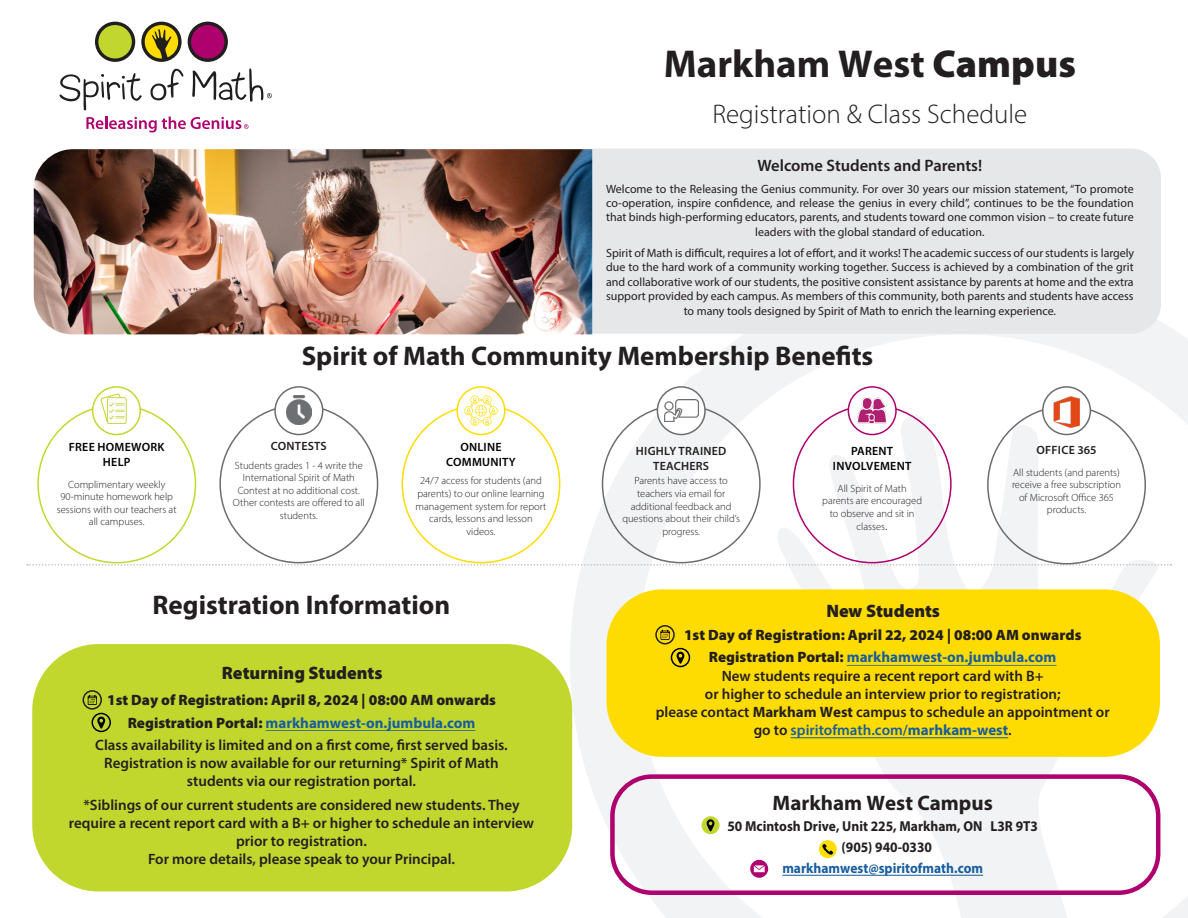
<style>
.page{position:relative;width:1188px;height:918px;background:#fff}
.page>*{position:absolute;margin:0;border:0;box-sizing:border-box;transform-origin:0 0}
.Bullets{font:700 39px "Myriad Pro";color:#231f20}
.Bullets-2{font:700 27px "Myriad Pro";color:#231f20}
.Bullets-3{font:300 27px "Myriad Pro";color:#231f20}
.Bullets-4{font:700 21px "Myriad Pro";color:#231f20}
.Bullets-5{font:900 18px "Myriad Pro";color:#231f20}
.Bullets-6{font:600 16.5px "Myriad Pro";color:#231f20}
.Bullets-7{font:600 15px/18px "Myriad Pro";color:#231f20;text-align:center}
.Bullets-8{font:900 15px/22.4px "Myriad Pro";color:#231f20;text-align:center}
.Bullets-9{font:700 14.4px/20.9px "Myriad Pro";color:#231f20;text-align:center;scale:.93 1}
.Bullets-10{font:12px/14.4px "Myriad Pro";color:#231f20;text-align:center}
.Bullets-11{font:600 12px/14.4px "Myriad Pro";letter-spacing:.02em;color:#000;text-align:center}
.Bullets-12{font:600 12px/14.4px "Myriad Pro";letter-spacing:.02em;color:#231f20;text-align:center}
.Bullets-13{font:300 10.5px/12.6px "Myriad Pro";color:#231f20;text-align:center}
.s1{font-weight:900}
.s2{font-family:"Calibri";font-weight:400}
.s3{font-weight:700;color:#175d9e}
.s4{font-weight:600}
.s5{font-weight:700}
.s6{color:#175d9e}
</style>
<div class="page">
<svg style="left:570px;top:320px;width:618px;height:598px"></svg>
<div style="left:567px;top:148px;width:594px;height:186px;background:#e6e7e9;border-radius:30px"></div>
<img style="left:34px;top:149px;width:558px;height:185px">
<div style="left:610px;top:774px;width:550px;height:121px;border:4px solid #af016e;border-radius:40px"></div>
<div style="left:702px;top:816px;width:18px;height:18px;background:#c1d72f;border-radius:50%"></div>
<svg style="left:707px;top:819px;width:7px;height:13px"></svg>
<svg style="left:750px;top:860px;width:18px;height:18px"></svg>
<svg style="left:754px;top:865px;width:11px;height:7px"></svg>
<svg style="left:819px;top:840px;width:18px;height:18px"></svg>
<svg style="left:821px;top:844px;width:12px;height:13px"></svg>
<div style="left:32px;top:644px;width:540px;height:247px;background:#c1d72e;border-radius:66px"></div>
<svg style="left:83px;top:691px;width:18px;height:18px"></svg>
<div style="left:83px;top:690px;width:19px;height:20px;border:2px solid #231f20;border-radius:50%"></div>
<svg style="left:88px;top:695px;width:9px;height:10px"></svg>
<div style="left:92px;top:713px;width:19px;height:19px;border:2px solid #000;border-radius:50%"></div>
<svg style="left:97px;top:717px;width:8px;height:12px"></svg>
<div style="left:607px;top:589px;width:553px;height:168px;background:#ffdc01;border-radius:56px"></div>
<svg style="left:671px;top:649px;width:18px;height:18px"></svg>
<div style="left:671px;top:648px;width:19px;height:19px;border:2px solid #000;border-radius:50%"></div>
<svg style="left:677px;top:652px;width:7px;height:12px"></svg>
<svg style="left:656px;top:626px;width:18px;height:18px"></svg>
<div style="left:655px;top:625px;width:20px;height:19px;border:2px solid #231f20;border-radius:50%"></div>
<svg style="left:661px;top:630px;width:9px;height:10px"></svg>
<div style="left:679px;top:356px;width:24px;height:18px;background:#fff;border-radius:9px"></div>
<div style="left:856px;top:355px;width:26px;height:25px;background:#fff;border-radius:13px"></div>
<svg style="left:27px;top:564px;width:1144px;height:2px"></svg>
<svg style="left:1043px;top:387px;width:47px;height:48px"></svg>
<div style="left:1042px;top:386px;width:49px;height:49px;border:2px solid #6c6d70;border-radius:50%"></div>
<img style="left:1050px;top:393px;width:33px;height:37px">
<svg style="left:457px;top:387px;width:48px;height:48px"></svg>
<div style="left:456px;top:386px;width:50px;height:49px;border:2px solid #fd0;border-radius:50%"></div>
<div style="left:274px;top:386px;width:49px;height:49px;border:2px solid #6c6d70;border-radius:50%"></div>
<div style="left:92px;top:386px;width:49px;height:49px;border:2px solid #c1d82f;border-radius:50%"></div>
<div style="left:848px;top:387px;width:48px;height:48px;background:#fff;border-radius:50%"></div>
<div style="left:848px;top:386px;width:49px;height:49px;border:2px solid #af006e;border-radius:50%"></div>
<div style="left:657px;top:387px;width:48px;height:48px;background:#fff;border-radius:50%"></div>
<div style="left:657px;top:386px;width:49px;height:49px;border:2px solid #6c6d70;border-radius:50%"></div>
<svg style="left:464px;top:396px;width:34px;height:30px"></svg>
<svg style="left:101px;top:394px;width:26px;height:30px"></svg>
<img style="left:857px;top:398px;width:30px;height:25px">
<img style="left:664px;top:399px;width:34px;height:22px">
<img style="left:287px;top:396px;width:24px;height:28px">
<svg style="left:150px;top:68px;width:34px;height:33px"></svg>
<svg style="left:59px;top:73px;width:83px;height:37px"></svg>
<svg style="left:192px;top:68px;width:80px;height:34px"></svg>
<svg style="left:95px;top:22px;width:40px;height:40px"></svg>
<svg style="left:188px;top:22px;width:40px;height:40px"></svg>
<svg style="left:141px;top:22px;width:41px;height:40px"></svg>
<svg style="left:86px;top:117px;width:163px;height:15px"></svg>
<hr style="left:266px;top:730px;width:209px;height:1px;background:#175d9e">
<hr style="left:847px;top:664px;width:210px;height:2px;background:#175d9e">
<hr style="left:791px;top:737px;width:217px;height:1px;background:#175d9e">
<hr style="left:782px;top:875px;width:201px;height:1px;background:#175d9e">
<p class="Bullets" style="left:664px;top:39px;width:414px">Markham West <span class="s1">Campus</span></p>
<p class="Bullets-3" style="left:712px;top:98px;width:316px">Registration &amp; Class Schedule</p>
<p class="Bullets-6" style="left:758px;top:155px;width:226px">Welcome Students and Parents!</p>
<p class="Bullets-10" style="left:606px;top:181px;width:529px">Welcome to the Releasing the Genius community. For over 30 years our mission statement, “To promote co-operation, inspire confidence, and release the genius in every child”, continues to be the foundation that binds high-performing educators, parents, and students toward one common vision – to create future leaders with the global standard of education.</p>
<p class="Bullets-10" style="left:606px;top:246px;width:530px">Spirit of Math is difficult, requires a lot of effort, and it works! The academic success of our students is largely due to the hard work of a community working together. Success is achieved by a combination of the grit and collaborative work of our students, the positive consistent assistance by parents at home and the extra support provided by each campus. As members of this community, both parents and students have access to many tools designed by Spirit of Math to enrich the learning experience.</p>
<p class="Bullets-11" style="left:69px;top:440px;width:97px">FREE HOMEWORK<br>HELP</p>
<p class="Bullets-13" style="left:57px;top:478px;width:121px">Complimentary weekly<br>90-minute homework help sessions with our teachers at all campuses.</p>
<p class="Bullets-2" style="left:302px;top:339px;width:573px">Spirit of Math Community Membership Benefits</p>
<p class="Bullets-12" style="left:271px;top:438px;width:58px">CONTESTS</p>
<p class="Bullets-13" style="left:233px;top:459px;width:133px">Students grades 1 - 4 write the<br>International Spirit of Math<br>Contest at no additional cost.<br>Other contests are offered to all students.</p>
<p class="Bullets-11" style="left:460px;top:440px;width:43px">ONLINE</p>
<p class="Bullets-11" style="left:446px;top:454px;width:71px">COMMUNITY</p>
<p class="Bullets-13" style="left:416px;top:474px;width:132px">24/7 access for students (and parents) to our online learning management system for report cards, lessons and lesson videos.</p>
<p class="Bullets-12" style="left:1037px;top:442px;width:62px">OFFICE 365</p>
<p class="Bullets-12" style="left:636px;top:444px;width:92px">HIGHLY TRAINED<br>TEACHERS</p>
<p class="Bullets-13" style="left:622px;top:474px;width:119px">Parents have access to teachers via email for additional feedback and questions about their child’s progress.</p>
<p class="Bullets-13" style="left:1012px;top:466px;width:111px">All students (and parents) receive a free subscription of Microsoft Office 365 products.</p>
<p class="Bullets-11" style="left:833px;top:444px;width:80px">PARENT<br>INVOLVEMENT</p>
<p class="Bullets-13" style="left:822px;top:482px;width:101px">All Spirit of Math parents are encouraged to observe and sit in classes<span class="s2">.</span></p>
<p class="Bullets-2" style="left:153px;top:587px;width:299px">Registration Information</p>
<p class="Bullets-5" style="left:222px;top:661px;width:162px">Returning Students</p>
<p class="Bullets-8" style="left:95px;top:688px;width:414px">1st Day of Registration: April 8, 2024 | 08:00 AM onwards<br>Registration Portal: <span class="s3">markhamwest-on.jumbula.com<br></span><span class="s4">Class availability is limited and on a first come, first served basis.</span></p>
<p class="Bullets-7" style="left:104px;top:753px;width:396px">Registration is now available for our returning* Spirit of Math students via our registration portal.</p>
<p class="Bullets-7" style="left:69px;top:796px;width:467px">*Siblings of our current students are considered new students. They require a recent report card with a B+ or higher to schedule an interview prior to registration.<br>For more details, please speak to your Principal.</p>
<p class="Bullets-5" style="left:826px;top:599px;width:115px">New Students</p>
<p class="Bullets-8" style="left:684px;top:624px;width:399px">1st Day of Registration: April 22, 2024 | 08:00 AM onwards<br>Registration Portal: <span class="s3">markhamwest-on.jumbula.com</span></p>
<p class="Bullets-7" style="left:656px;top:666px;width:455px">New students require a recent report card with B+<br>or higher to schedule an interview prior to registration;<br>please contact <span class="s5">Markham West</span> campus to schedule an appointment or go to <span class="s6">spiritofmath.com/</span><span class="s3">marhkam-west</span>.</p>
<p class="Bullets-4" style="left:773px;top:789px;width:222px">Markham West Campus</p>
<p class="Bullets-9" style="left:727px;top:815px;width:335px">50 Mcintosh Drive, Unit 225, Markham, ON L3R 9T3 (905) 940-0330<br><span class="s6">markhamwest@spiritofmath.com</span></p>
</div>
